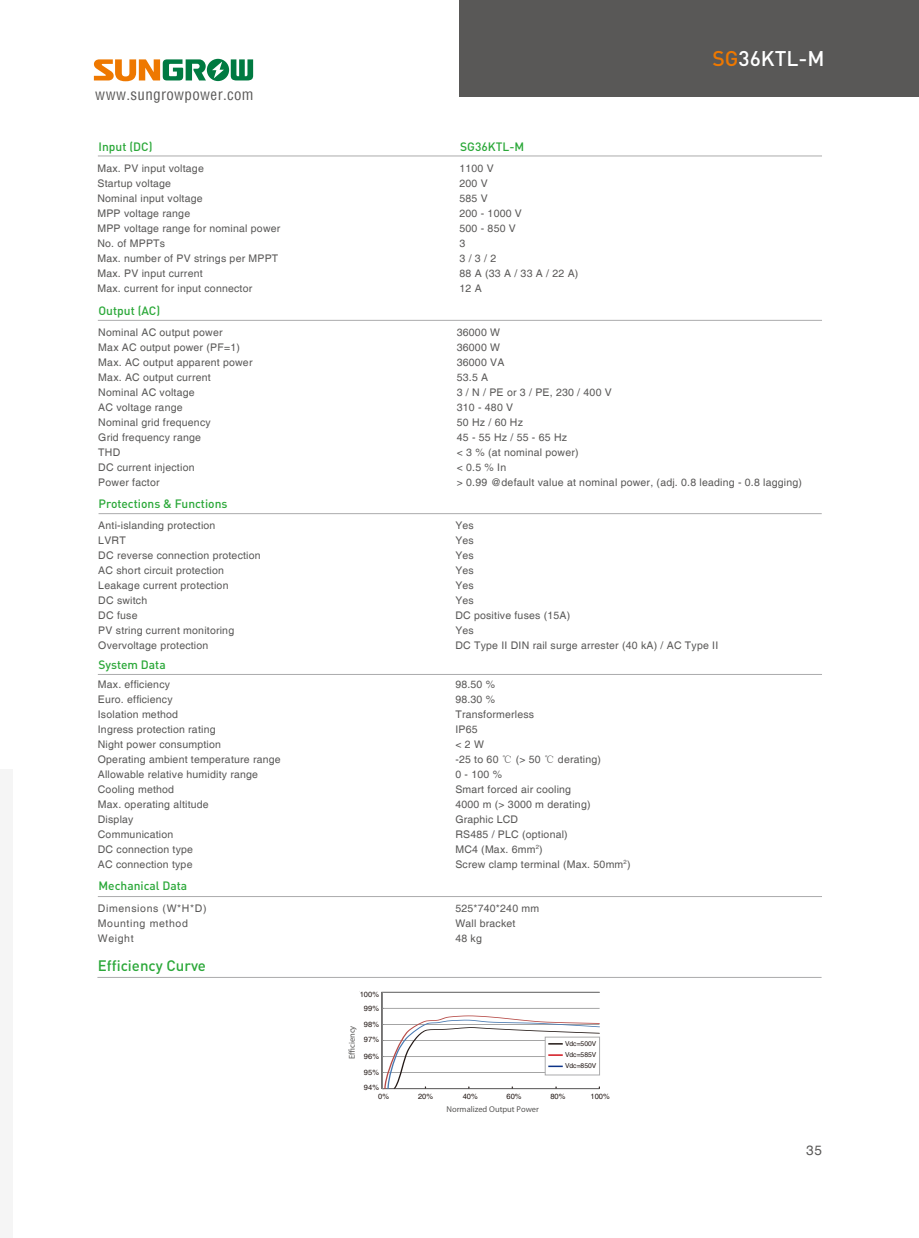
<style>
.page{position:relative;width:919px;height:1238px;background:#fff}
.page>*{position:absolute;margin:0;border:0;box-sizing:border-box;transform-origin:0 0}
.t1{font:500 21px "DIN";color:#fff}
.t2{font:condensed 15px "Helvetica";letter-spacing:.025em;color:#595857}
.t3{font:500 15px "DIN";color:#2ba839}
.t4{font:13.5px "Helvetica";color:#595857}
.t5{font:500 12px "DIN";color:#2ba839}
.t6{font:10.5px/15px "Helvetica";letter-spacing:.02em;color:#595857}
.t7{font:10.5px/15px "Helvetica";letter-spacing:.06em;color:#595857}
.t8{font:800 8.4px "Helvetica Neue LT Std";color:#595857}
.t9{font:7.5px/14px "Helvetica";color:#231916}
.t10{font:6.75px/11.2px "Helvetica";color:#231916;text-align:justify}
.t11{font:6px "Helvetica";color:#595857}
.s1{color:#ee7800}
.s2{font-family:"Sim Sun"}
.s3{font-size:10.5px}
</style>
<div class="page">
<div style="left:0;top:769px;width:13px;height:468px;background:#f5f5f5"></div>
<div style="left:459px;top:0;width:459px;height:96px;background:#595857"></div>
<svg style="left:93px;top:59px;width:160px;height:22px"></svg>
<hr style="left:98px;top:156px;width:724px;height:1px;background:#ababac">
<hr style="left:98px;top:320px;width:724px;height:1px;background:#ababac">
<hr style="left:98px;top:674px;width:724px;height:1px;background:#ababac">
<hr style="left:98px;top:896px;width:724px;height:1px;background:#ababac">
<hr style="left:98px;top:513px;width:723px;height:1px;background:#ababac">
<hr style="left:97px;top:977px;width:724px;height:1px;background:#ababac">
<hr style="left:382px;top:992px;width:217px;height:1px;background:#878787">
<hr style="left:382px;top:1007px;width:217px;height:1px;background:#878787">
<hr style="left:382px;top:992px;width:1px;height:96px;background:#878787">
<svg style="left:382px;top:1015px;width:218px;height:74px"></svg>
<h2 class="t2" style="left:95px;top:85px;width:160px">www.sungrowpower.com</h2>
<p class="t5" style="left:99px;top:139px;width:55px">Input (DC)</p>
<p class="t6" style="left:97px;top:161px;width:184px">Max. PV input voltage<br>Startup voltage<br>Nominal input voltage<br>MPP voltage range<br>MPP voltage range for nominal power<br>No. of MPPTs<br>Max. number of PV strings per MPPT<br>Max. PV input current<br>Max. current for input connector</p>
<p class="t6" style="left:98px;top:325px;width:156px">Nominal AC output power<br>Max AC output power (PF=1)<br>Max. AC output apparent power<br>Max. AC output current<br>Nominal AC voltage<br>AC voltage range<br>Nominal grid frequency<br>Grid frequency range<br>THD<br>DC current injection<br>Power factor</p>
<p class="t6" style="left:98px;top:518px;width:164px">Anti-islanding protection<br>LVRT<br>DC reverse connection protection<br>AC short circuit protection<br>Leakage current protection<br>DC switch<br>DC fuse<br>PV string current monitoring<br>Overvoltage protection</p>
<p class="t5" style="left:99px;top:303px;width:63px">Output (AC)</p>
<p class="t5" style="left:99px;top:495px;width:130px">Protections &amp; Functions</p>
<p class="t5" style="left:98px;top:657px;width:69px">System Data</p>
<p class="t5" style="left:460px;top:139px;width:66px">SG36KTL-M</p>
<h1 class="t1" style="left:712px;top:45px;width:114px"><span class="s1">SG</span>36KTL-M</h1>
<p class="t6" style="left:459px;top:161px;width:120px">1100 V<br>200 V<br>585 V<br>200 - 1000 V<br>500 - 850 V<br>3<br>3 / 3 / 2<br>88 A (33 A / 33 A / 22 A)<br>12 A</p>
<p class="t6" style="left:457px;top:325px;width:347px">36000 W<br>36000 W<br>36000 VA<br>53.5 A<br>3 / N / PE or 3 / PE, 230 / 400 V<br>310 - 480 V<br>50 Hz / 60 Hz<br>45 - 55 Hz / 55 - 65 Hz<br>&lt; 3 % (at nominal power)<br>&lt; 0.5 % In<br>&gt; 0.99 @default value at nominal power, (adj. 0.8 leading - 0.8 lagging)</p>
<p class="t6" style="left:455px;top:518px;width:264px">Yes<br>Yes<br>Yes<br>Yes<br>Yes<br>Yes<br>DC positive fuses (15A)<br>Yes<br>DC Type II DIN rail surge arrester (40 kA) / AC Type II</p>
<p class="t6" style="left:98px;top:677px;width:184px">Max. efficiency<br>Euro. efficiency<br>Isolation method<br>Ingress protection rating<br>Night power consumption<br>Operating ambient temperature range<br>Allowable relative humidity range<br>Cooling method<br>Max. operating altitude<br>Display<br>Communication<br>DC connection type<br>AC connection type</p>
<p class="t6" style="left:455px;top:677px;width:147px">98.50 %<br>98.30 %<br>Transformerless<br>IP65<br>&lt; 2 W<br>-25 to 60 <span class="s2">℃</span> (&gt; 50 <span class="s2">℃</span> derating)<br>0 - 100 %<br>Smart forced air cooling<br>4000 m (&gt; 3000 m derating)<br>Graphic LCD<br>RS485 / PLC (optional)<br>MC4 (Max. 6mm</p>
<p class="t11" style="left:535px;top:843px;width:8px">2<span class="s3">)</span></p>
<p class="t6" style="left:455px;top:857px;width:177px">Screw clamp terminal (Max. 50mm<sup>2</sup>)</p>
<p class="t5" style="left:99px;top:878px;width:90px">Mechanical Data</p>
<p class="t7" style="left:98px;top:900px;width:110px">Dimensions (W*H*D)<br>Mounting method<br>Weight</p>
<p class="t6" style="left:455px;top:900px;width:85px">525*740*240 mm<br>Wall bracket<br>48 kg</p>
<h2 class="t3" style="left:98px;top:955px;width:110px">Efficiency Curve</h2>
<p class="t8" style="left:359px;top:988px;width:21px">100%</p>
<p class="t9" style="left:360px;top:987px;width:21px;text-align:center">100%<br>99%</p>
<p class="t9" style="left:364px;top:1017px;width:17px">98%<br>97%</p>
<p class="t9" style="left:364px;top:1049px;width:17px">96%</p>
<p class="t9" style="left:364px;top:1065px;width:17px">95%<br>94%</p>
<p class="t9" style="left:378px;top:1089px;width:12px">0%</p>
<p class="t9" style="left:418px;top:1089px;width:17px">20%</p>
<p class="t9" style="left:462px;top:1089px;width:17px">40%</p>
<p class="t9" style="left:506px;top:1089px;width:17px">60%</p>
<p class="t9" style="left:550px;top:1089px;width:17px">80%</p>
<p class="t9" style="left:590px;top:1089px;width:21px">100%</p>
<p class="t8" style="left:363px;top:1007px;width:17px">98%</p>
<p class="t8" style="left:347px;top:1059px;width:35px;rotate:-90deg">Efficiency</p>
<p class="t10" style="left:565px;top:1037px;width:33px">Vdc=500V Vdc=585V Vdc=850V</p>
<p class="t8" style="left:347px;top:1054px;width:8px;rotate:-90deg">f</p>
<p class="t8" style="left:363px;top:1064px;width:17px">92%</p>
<p class="t8" style="left:363px;top:1083px;width:17px">90%</p>
<p class="t8" style="left:378px;top:1091px;width:13px">0%</p>
<p class="t8" style="left:419px;top:1091px;width:17px">20%</p>
<p class="t8" style="left:462px;top:1091px;width:17px">40%</p>
<p class="t8" style="left:505px;top:1091px;width:17px">60%</p>
<p class="t8" style="left:548px;top:1091px;width:17px">80%</p>
<p class="t8" style="left:589px;top:1091px;width:21px">100%</p>
<p class="t8" style="left:446px;top:1104px;width:94px">Normalized Output Power</p>
<p class="t4" style="left:806px;top:1142px;width:17px">35</p>
</div>
